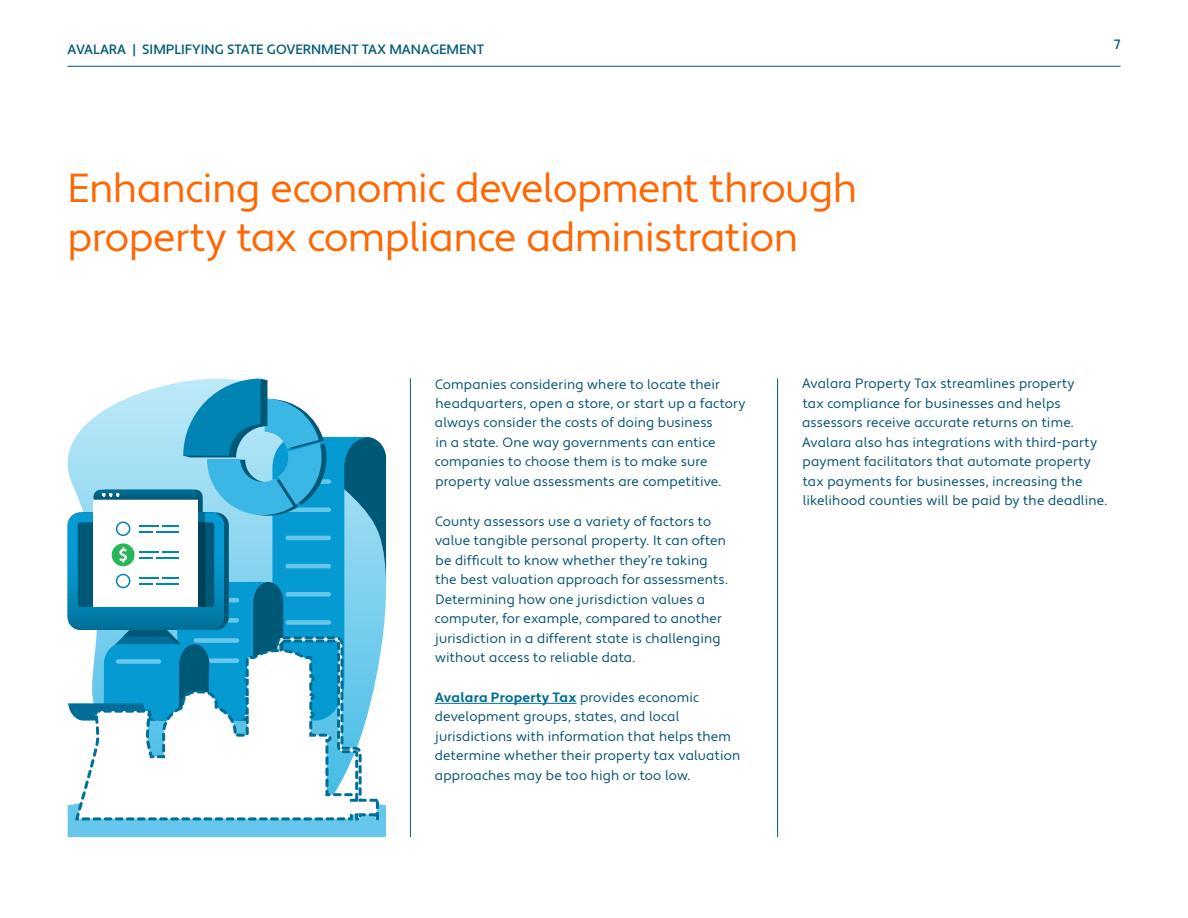
<style>
.page{position:relative;width:1188px;height:918px;background:#fff}
.page>*{position:absolute;margin:0;border:0;box-sizing:border-box;transform-origin:0 0}
.t1{font:40.5px/48.6px "Apertura";letter-spacing:-.015em;color:#f60}
.t2{font:13.5px/19.5px "Apertura";letter-spacing:.01em;color:#014f70}
.t3{font:500 13.5px "Apertura";color:#005877}
.s1{font-weight:700;color:#006e96}
</style>
<div class="page">
<hr style="left:435px;top:703px;width:142px;height:1px;background:#006e96">
<hr style="left:777px;top:378px;width:1px;height:459px;background:#005877">
<hr style="left:410px;top:378px;width:1px;height:459px;background:#005877">
<div style="left:68px;top:804px;width:318px;height:33px;background:#64c7eb"></div>
<svg style="left:68px;top:379px;width:318px;height:338px"></svg>
<svg style="left:75px;top:636px;width:304px;height:184px"></svg>
<hr style="left:68px;top:66px;width:1053px;height:1px;background:#005877">
<p class="t3" style="left:68px;top:41px;width:418px">AVALARA | SIMPLIFYING STATE GOVERNMENT TAX MANAGEMENT</p>
<p class="t3" style="left:1114px;top:36px;width:8px">7</p>
<h1 class="t1" style="left:68px;top:165px;width:792px">Enhancing economic development through property tax compliance administration</h1>
<p class="t2" style="left:435px;top:375px;width:312px">Companies considering where to locate their headquarters, open a store, or start up a factory always consider the costs of doing business<br>in a state. One way governments can entice companies to choose them is to make sure property value assessments are competitive.</p>
<p class="t2" style="left:435px;top:512px;width:294px">County assessors use a variety of factors to value tangible personal property. It can often be difficult to know whether they’re taking the best valuation approach for assessments.<br>Determining how one jurisdiction values a computer, for example, compared to another jurisdiction in a different state is challenging without access to reliable data.</p>
<p class="t2" style="left:435px;top:688px;width:307px"><span class="s1">Avalara Property Tax</span> provides economic development groups, states, and local jurisdictions with information that helps them determine whether their property tax valuation approaches may be too high or too low.</p>
<p class="t2" style="left:802px;top:374px;width:307px">Avalara Property Tax streamlines property<br>tax compliance for businesses and helps assessors receive accurate returns on time.<br>Avalara also has integrations with third-party payment facilitators that automate property tax payments for businesses, increasing the likelihood counties will be paid by the deadline.</p>
</div>
